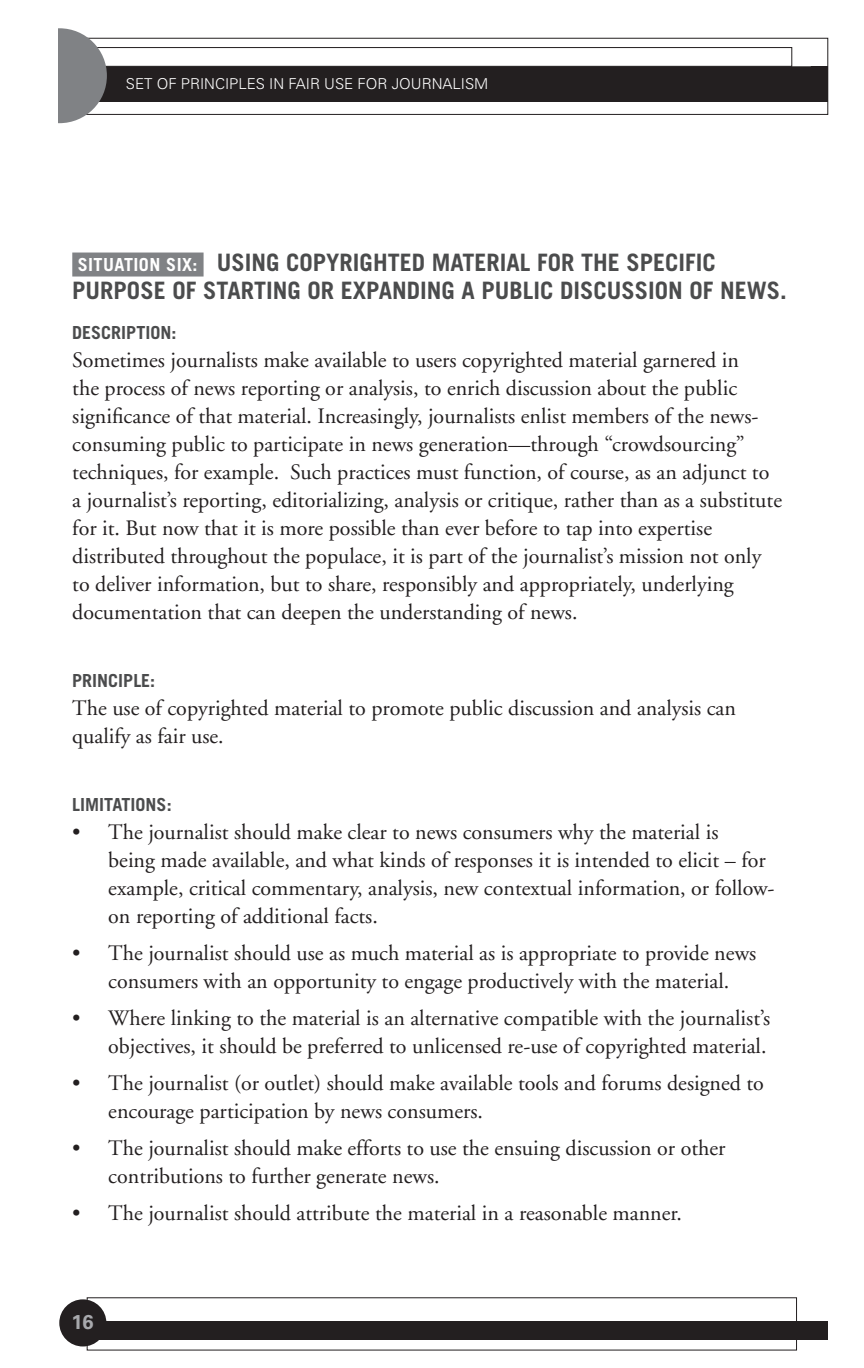
<style>
.page{position:relative;width:864px;height:1368px;background:#fff}
.page>*{position:absolute;margin:0;border:0;box-sizing:border-box;transform-origin:0 0}
.t1{font:700 24px/28px "Trade Gothic";color:#4b4c4d}
.t2{font:22px/28px "Adobe Garamond";color:#231f20}
.t3{font:700 20px "Univers";color:#a8a9ad}
.t4{font:700 18px "Trade Gothic";color:#4b4c4d}
.t5{font:300 15px "Univers";color:#fff}
.s1{font-size:18px;color:#fff}
</style>
<div class="page">
<div style="left:36px;top:66px;width:792px;height:36px;background:#231f20"></div>
<div style="left:72px;top:1321px;width:756px;height:18px;background:#231f20"></div>
<div style="left:36px;top:47px;width:756px;height:20px;border:1px solid #231f20"></div>
<div style="left:72px;top:38px;width:756px;height:77px;border:1px solid #231f20"></div>
<div style="left:60px;top:1300px;width:46px;height:46px;background:#231f20;border-radius:50%"></div>
<div style="left:59px;top:1299px;width:47px;height:47px;border:2px solid #231f20;border-radius:50%"></div>
<div style="left:12px;top:28px;width:95px;height:95px;background:#808285;border-radius:50%"></div>
<div style="left:0;top:11px;width:57px;height:151px;background:#fff"></div>
<div style="left:72px;top:253px;width:132px;height:24px;background:#808285"></div>
<p class="t5" style="left:126px;top:75px;width:364px">SET OF PRINCIPLES IN FAIR USE FOR JOURNALISM</p>
<p class="t1" style="left:72px;top:248px;width:716px"><span class="s1">SITUATION SIX:</span> USING COPYRIGHTED MATERIAL FOR THE SPECIFIC<br>PURPOSE OF STARTING OR EXPANDING A PUBLIC DISCUSSION OF NEWS.</p>
<p class="t4" style="left:72px;top:322px;width:106px">DESCRIPTION:</p>
<p class="t2" style="left:72px;top:348px;width:711px">Sometimes journalists make available to users copyrighted material garnered in<br>the process of news reporting or analysis, to enrich discussion about the public significance of that material. Increasingly, journalists enlist members of the news&shy;consuming public to participate in news generation—through “crowdsourcing” techniques, for example. Such practices must function, of course, as an adjunct to a journalist’s reporting, editorializing, analysis or critique, rather than as a substitute for it. But now that it is more possible than ever before to tap into expertise distributed throughout the populace, it is part of the journalist’s mission not only to deliver information, but to share, responsibly and appropriately, underlying documentation that can deepen the understanding of news.</p>
<p class="t4" style="left:72px;top:670px;width:85px">PRINCIPLE:</p>
<p class="t2" style="left:72px;top:696px;width:665px">The use of copyrighted material to promote public discussion and analysis can qualify as fair use.</p>
<p class="t4" style="left:72px;top:794px;width:101px">LIMITATIONS:</p>
<p class="t2" style="left:108px;top:818px;width:668px;text-indent:-36px">• The journalist should make clear to news consumers why the material is<br>being made available, and what kinds of responses it is intended to elicit – for example, critical commentary, analysis, new contextual information, or follow&shy;on reporting of additional facts.</p>
<p class="t2" style="left:72px;top:939px;width:686px;text-align:center">• The journalist should use as much material as is appropriate to provide news consumers with an opportunity to engage productively with the material.</p>
<p class="t2" style="left:72px;top:1004px;width:699px;text-align:right">• Where linking to the material is an alternative compatible with the journalist’s objectives, it should be preferred to unlicensed re-use of copyrighted material.</p>
<p class="t2" style="left:108px;top:1069px;width:657px;text-indent:-36px">• The journalist (or outlet) should make available tools and forums designed to encourage participation by news consumers.</p>
<p class="t2" style="left:108px;top:1134px;width:619px;text-indent:-36px">• The journalist should make efforts to use the ensuing discussion or other contributions to further generate news.</p>
<p class="t2" style="left:72px;top:1199px;width:611px">• The journalist should attribute the material in a reasonable manner.</p>
<p class="t3" style="left:71px;top:1310px;width:24px">16</p>
</div>
